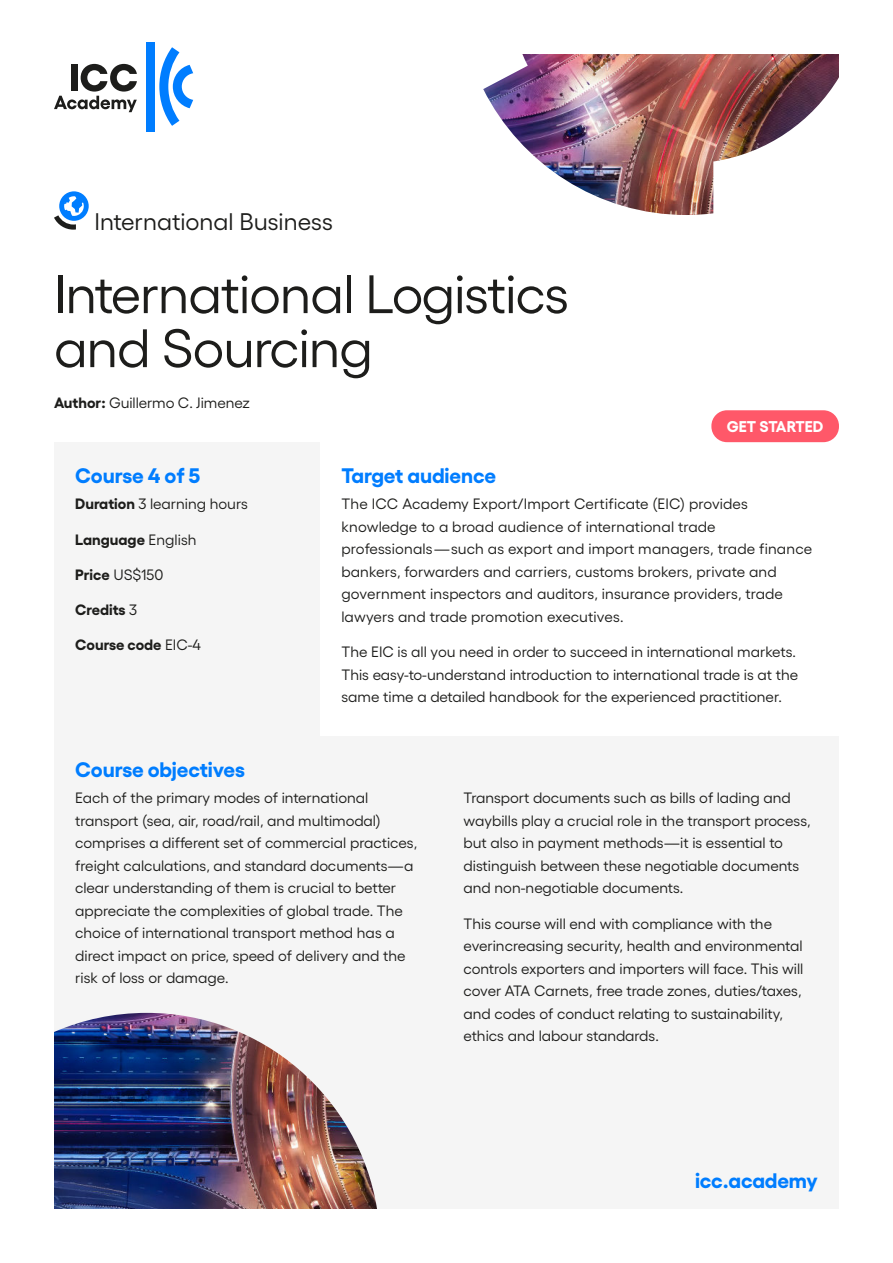
<style>
.page{position:relative;width:893px;height:1263px;background:#fff}
.page>*{position:absolute;margin:0;border:0;box-sizing:border-box;transform-origin:0 0}
.t1{font:54px/54px "Gellix";letter-spacing:-.02em;color:#1d1d1b}
.t2{font:24px "Gellix";color:#1d1d1b}
.t3{font:700 21px "Gellix";letter-spacing:-.005em;color:#007dff}
.t4{font:700 15.6px "Gellix";color:#fff}
.t5{font:15px/22.5px "Gellix";color:#1d1d1b}
.t6{font:700 15px "Gellix";color:#1d1d1b}
.s1{font-weight:700}
.s2{font-weight:400}
</style>
<div class="page">
<div style="left:54px;top:442px;width:785px;height:767px;background:#f5f5f5"></div>
<div style="left:320px;top:442px;width:519px;height:294px;background:#fff"></div>
<img style="left:54px;top:1013px;width:323px;height:196px">
<svg style="left:59px;top:191px;width:30px;height:30px"></svg>
<svg style="left:54px;top:196px;width:30px;height:34px"></svg>
<div style="left:146px;top:42px;width:9px;height:89px;background:#007dff"></div>
<svg style="left:159px;top:47px;width:34px;height:79px"></svg>
<svg style="left:54px;top:64px;width:83px;height:48px"></svg>
<img style="left:483px;top:54px;width:356px;height:161px">
<div style="left:711px;top:410px;width:128px;height:32px;background:#ff5869;border-radius:16px"></div>
<h2 class="t2" style="left:94px;top:210px;width:240px">International Business</h2>
<h1 class="t1" style="left:54px;top:270px;width:517px">International Logistics and Sourcing</h1>
<p class="t5" style="left:54px;top:392px;width:197px"><span class="s1">Author:</span> Guillermo C. Jimenez</p>
<h3 class="t3" style="left:75px;top:466px;width:127px">Course 4 of 5</h3>
<p class="t5" style="left:75px;top:494px;width:174px"><span class="s1">Duration</span> 3 learning hours</p>
<p class="t6" style="left:75px;top:532px;width:123px">Language <span class="s2">English</span></p>
<p class="t5" style="left:75px;top:564px;width:90px"><span class="s1">Price</span> US$150</p>
<p class="t6" style="left:75px;top:603px;width:64px">Credits <span class="s2">3</span></p>
<p class="t6" style="left:75px;top:638px;width:127px">Course code <span class="s2">EIC-4</span></p>
<p class="t4" style="left:727px;top:419px;width:98px">GET STARTED</p>
<h3 class="t3" style="left:341px;top:466px;width:156px">Target audience</h3>
<p class="t5" style="left:341px;top:494px;width:472px">The ICC Academy Export/Import Certificate (EIC) provides knowledge to a broad audience of international trade<br>professionals — such as export and import managers, trade finance bankers, forwarders and carriers, customs brokers, private and government inspectors and auditors, insurance providers, trade lawyers and trade promotion executives.</p>
<p class="t5" style="left:341px;top:641px;width:458px">The EIC is all you need in order to succeed in international markets.<br>This easy-to-understand introduction to international trade is at the same time a detailed handbook for the experienced practitioner.</p>
<h3 class="t3" style="left:75px;top:760px;width:171px">Course objectives</h3>
<p class="t5" style="left:75px;top:787px;width:344px">Each of the primary modes of international transport (sea, air, road/rail, and multimodal) comprises a different set of commercial practices, freight calculations, and standard documents—a clear understanding of them is crucial to better appreciate the complexities of global trade. The choice of international transport method has a direct impact on price, speed of delivery and the risk of loss or damage.</p>
<p class="t5" style="left:463px;top:787px;width:349px">Transport documents such as bills of lading and waybills play a crucial role in the transport process, but also in payment methods—it is essential to distinguish between these negotiable documents and non-negotiable documents.</p>
<p class="t5" style="left:463px;top:913px;width:341px">This course will end with compliance with the everincreasing security, health and environmental controls exporters and importers will face. This will cover ATA Carnets, free trade zones, duties/taxes, and codes of conduct relating to sustainability, ethics and labour standards.</p>
<h3 class="t3" style="left:695px;top:1171px;width:124px">icc.academy</h3>
</div>
